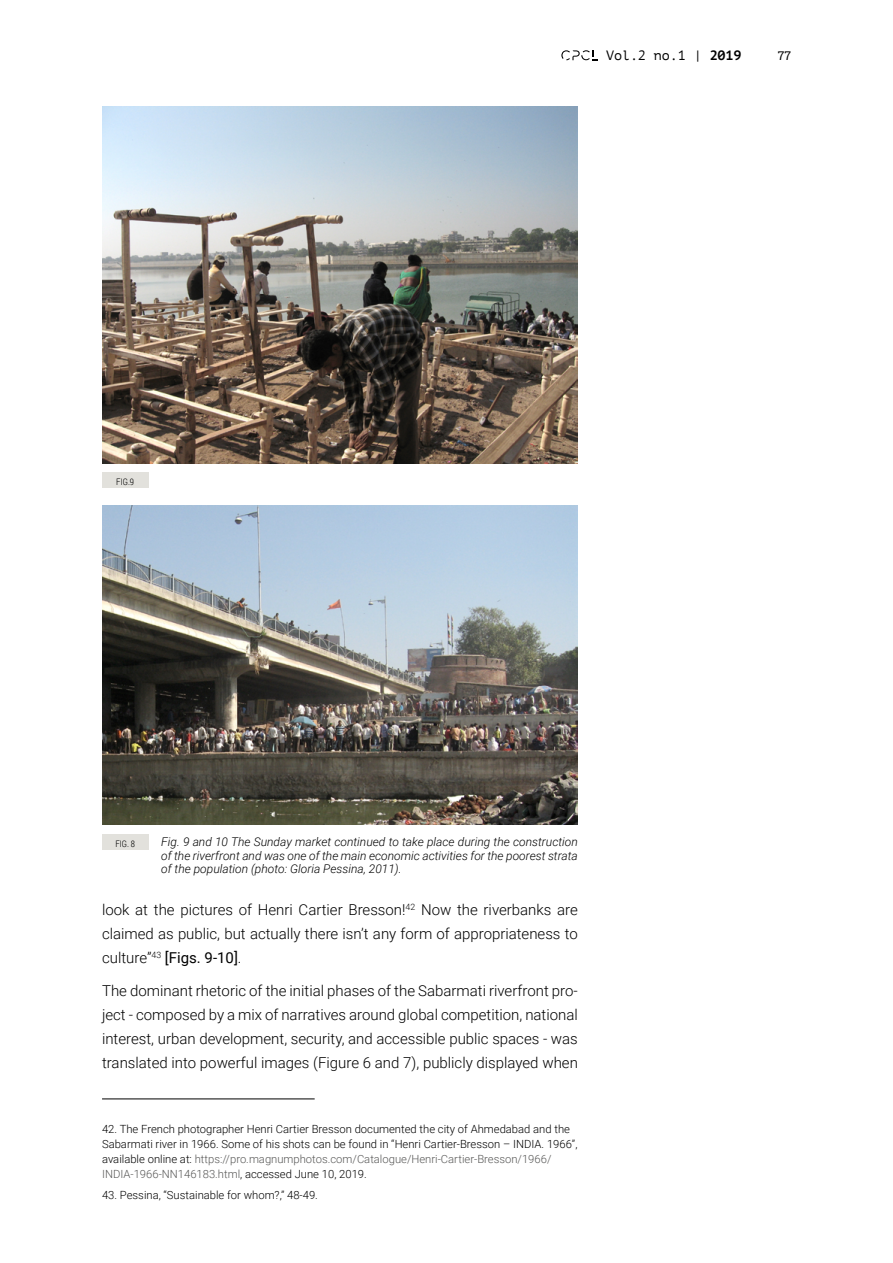
<style>
.page{position:relative;width:893px;height:1263px;background:#fff}
.page>*{position:absolute;margin:0;border:0;box-sizing:border-box;transform-origin:0 0}
.t1{font:300 15px/24px "Roboto";color:#000;text-align:justify}
.t2{font:13.5px "PT Mono";color:#000}
.t3{font:italic 300 12px/13.5px "Roboto";color:#000;text-align:justify}
.t4{font:12px "Roboto Slab";color:#000}
.t5{font:300 11.25px/15px "Roboto";color:#000}
.t6{font:300 9px "Roboto Condensed";color:#000}
.s1{font-weight:700}
.s2{font-weight:400}
.s3{color:#575756}
</style>
<div class="page">
<svg style="left:561px;top:50px;width:37px;height:10px"></svg>
<hr style="left:102px;top:1099px;width:213px;height:1px;background:#000">
<img style="left:102px;top:106px;width:476px;height:357px">
<img style="left:102px;top:505px;width:476px;height:319px">
<div style="left:102px;top:472px;width:46px;height:16px;background:#e2e1dc"></div>
<div style="left:102px;top:834px;width:46px;height:16px;background:#e2e1dc"></div>
<p class="t2" style="left:606px;top:48px;width:137px">Vol.2 no.1 | <span class="s1">2019</span></p>
<p class="t4" style="left:778px;top:48px;width:15px">77</p>
<p class="t6" style="left:116px;top:476px;width:19px">FIG.9</p>
<p class="t6" style="left:115px;top:837px;width:21px">FIG. 8</p>
<p class="t3" style="left:161px;top:835px;width:418px">Fig. 9 and 10 The Sunday market continued to take place during the construction of the riverfront and was one of the main economic activities for the poorest strata of the population (photo: Gloria Pessina, 2011).</p>
<p class="t1" style="left:102px;top:897px;width:477px">look at the pictures of Henri Cartier Bresson!<sup>42</sup> Now the riverbanks are claimed as public, but actually there isn’t any form of appropriateness to culture”<sup>43</sup> <span class="s2">[Figs. 9-10]</span>.</p>
<p class="t1" style="left:102px;top:978px;width:477px">The dominant rhetoric of the initial phases of the Sabarmati riverfront pro&shy;ject - composed by a mix of narratives around global competition, national interest, urban development, security, and accessible public spaces - was translated into powerful images (Figure 6 and 7), publicly displayed when</p>
<p class="t5" style="left:102px;top:1121px;width:477px">42. The French photographer Henri Cartier Bresson documented the city of Ahmedabad and the Sabarmati river in 1966. Some of his shots can be found in “Henri Cartier-Bresson – INDIA. 1966”, available online at: <span class="s3">https://pro.magnumphotos.com/Catalogue/Henri-Cartier-Bresson/1966/ INDIA-1966-NN146183.html</span>, accessed June 10, 2019.</p>
<p class="t5" style="left:102px;top:1187px;width:217px">43. Pessina, “Sustainable for whom?,” 48-49.</p>
</div>
